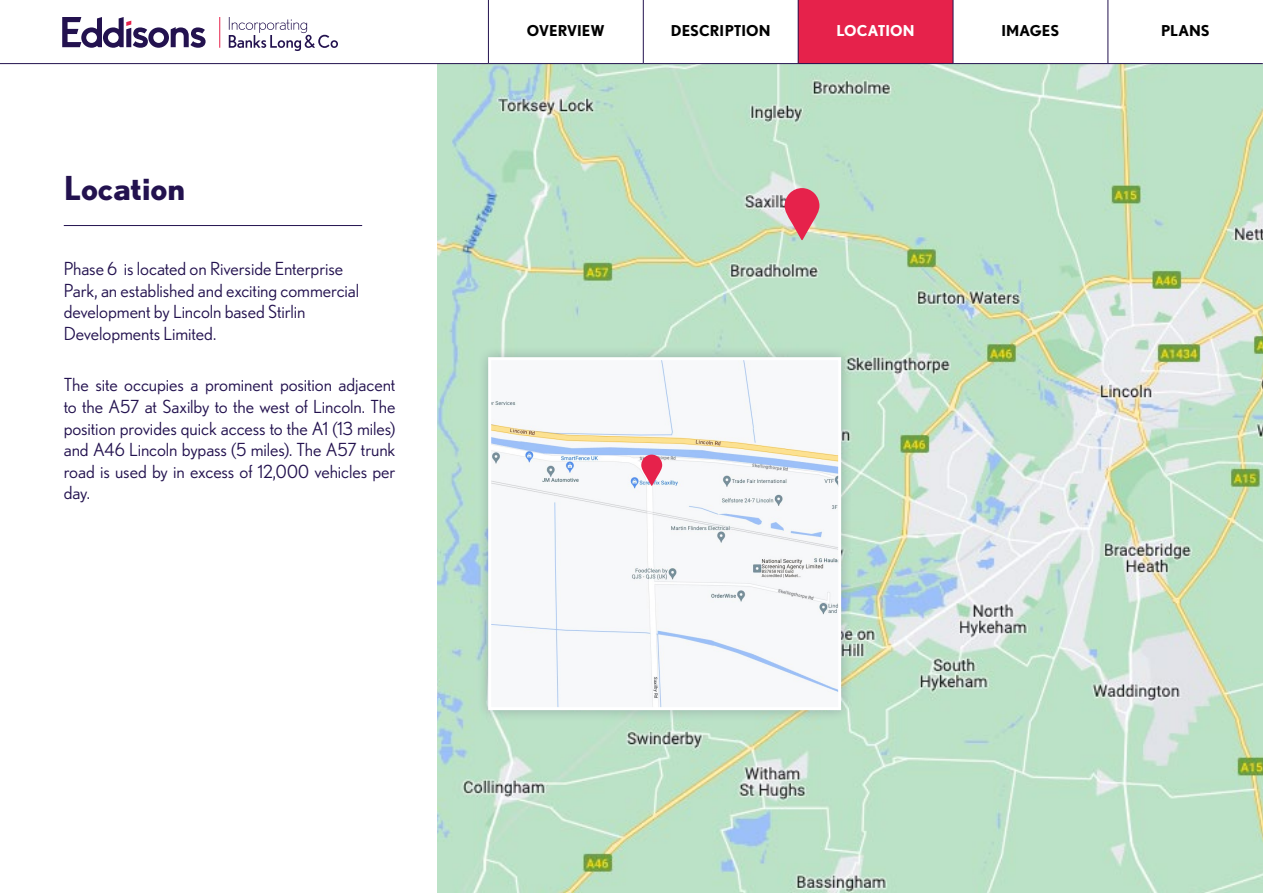
<style>
.page{position:relative;width:1263px;height:893px;background:#fff}
.page>*{position:absolute;margin:0;border:0;box-sizing:border-box;transform-origin:0 0}
.t1{font:700 33px "Nobel";color:#23124f}
.t2{font:18px/21.6px "Nobel";letter-spacing:-.005em;color:#23124f}
.t3{font:700 15px "Nobel";letter-spacing:.005em;color:#000}
.t4{font:700 15px "Nobel";color:#fff}
</style>
<div class="page">
<img style="left:436px;top:64px;width:827px;height:829px">
<hr style="left:64px;top:225px;width:298px;height:1px;background:#23124f">
<svg style="left:784px;top:188px;width:35px;height:52px"></svg>
<div style="left:476px;top:346px;width:377px;height:376px;background:#23124f;opacity:.25"></div>
<img style="left:492px;top:361px;width:345px;height:345px">
<div style="left:488px;top:357px;width:353px;height:353px;border:3px solid #fff"></div>
<svg style="left:641px;top:455px;width:21px;height:31px"></svg>
<hr style="left:953px;top:0;width:1px;height:63px;background:#23124f">
<hr style="left:0;top:63px;width:488px;height:1px;background:#23124f">
<hr style="left:1108px;top:63px;width:155px;height:1px;background:#23124f">
<hr style="left:488px;top:63px;width:155px;height:1px;background:#23124f">
<div style="left:488px;top:0;width:118px;height:64px;background:#fff"></div>
<div style="left:607px;top:0;width:118px;height:64px;background:#fff"></div>
<svg style="left:725px;top:0;width:119px;height:64px"></svg>
<svg style="left:844px;top:1px;width:118px;height:63px;fill:#e6224b"></svg>
<div style="left:1080px;top:0;width:119px;height:64px;background:#fff"></div>
<svg style="left:62px;top:17px;width:144px;height:31px"></svg>
<hr style="left:219px;top:17px;width:1px;height:31px;background:#e6224b">
<svg style="left:229px;top:17px;width:109px;height:34px"></svg>
<h1 class="t1" style="left:64px;top:168px;width:123px">LOCATION</h1>
<p class="t2" style="left:64px;top:257px;width:297px">Phase 6 is located on Riverside Enterprise Park, an established and exciting commercial development by Lincoln based Stirlin Developments Limited.</p>
<p class="t2" style="left:64px;top:374px;width:333px;text-align:justify">The site occupies a prominent position adjacent to the A57 at Saxilby to the west of Lincoln. The position provides quick access to the A1 (13 miles) and A46 Lincoln bypass (5 miles). The A57 trunk road is used by in excess of 12,000 vehicles per day.</p>
<p class="t3" style="left:527px;top:21px;width:79px">OVERVIEW</p>
<p class="t3" style="left:671px;top:21px;width:101px">DESCRIPTION</p>
<p class="t4" style="left:837px;top:21px;width:51px">LOCATION</p>
<p class="t3" style="left:1001px;top:21px;width:59px">IMAGES</p>
<p class="t3" style="left:1161px;top:21px;width:50px">PLANS</p>
</div>
